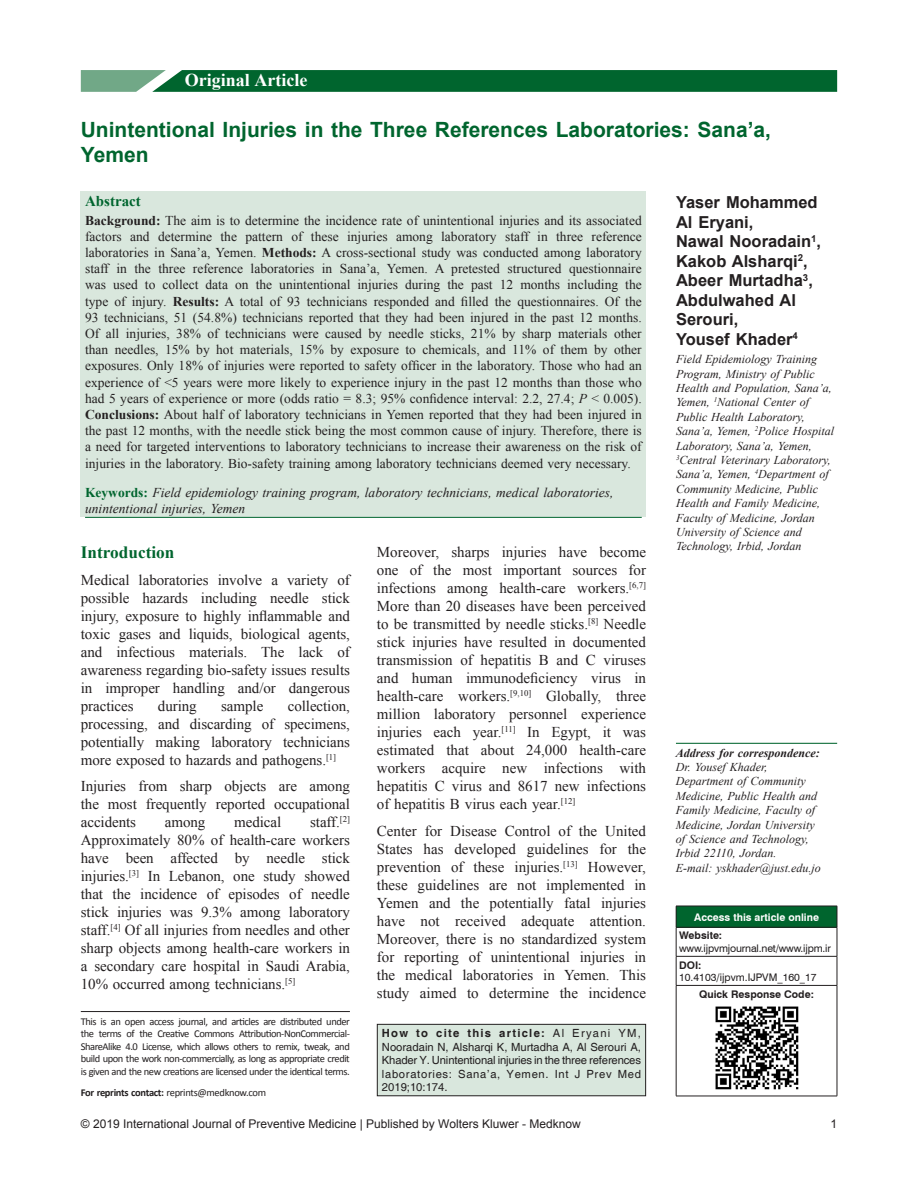
<style>
.page{position:relative;width:918px;height:1188px;background:#fff}
.page>*{position:absolute;margin:0;border:0;box-sizing:border-box;transform-origin:0 0}
.AT{font:700 21px/25.2px "Arial";color:#00652e}
.AH{font:700 18px "Times New Roman";color:#fff}
.t1{font:700 17.25px "Times New Roman";color:#00652e}
.AU{font:700 16.5px/19.5px "Arial";color:#231f20}
.TX{font:15px/18px "Times New Roman";letter-spacing:-.005em;color:#231f20;text-align:justify}
.ABSH{font:700 15px "Times New Roman";color:#00652e}
.ABS{font:13.5px/16.2px "Times New Roman";color:#231f20;text-align:justify}
.KWD{font:italic 13.5px/16.2px "Times New Roman";color:#231f20}
.AFF{font:italic 12px/14.4px "Times New Roman";color:#231f20}
.ADD{font:italic 12px/14.4px "Times New Roman";color:#231f20}
.t2{font:12px "Arial";color:#231f20}
.HTC{font:11.25px/13.5px "Helvetica";letter-spacing:.06em;color:#231f20;text-align:justify}
.TX-2{font:10.5px/12.6px "Calibri";letter-spacing:-.045em;color:#231f20;text-align:justify}
.Website{font:10.5px/12.6px "Swiss 721 BT";letter-spacing:-.015em;color:#231f20}
.DOI{font:10.5px/12.6px "Swiss 721 BT";color:#231f20}
.ATAO{font:700 10.5px "Swiss 721 BT";color:#fff}
.QRC{font:700 10.5px "Swiss 721 BT";color:#231f20}
.s1{font-weight:700}
.s2{font-style:italic}
.s3{font-weight:700;font-style:normal;color:#00652e}
</style>
<div class="page">
<hr style="left:676px;top:743px;width:161px;height:1px;background:#00652e">
<div style="left:676px;top:906px;width:161px;height:21px;background:#00652e"></div>
<hr style="left:676px;top:927px;width:161px;height:1px;background:#231f20">
<hr style="left:676px;top:956px;width:161px;height:1px;background:#231f20">
<hr style="left:676px;top:985px;width:161px;height:1px;background:#231f20">
<hr style="left:676px;top:906px;width:161px;height:1px;background:#231f20">
<svg style="left:676px;top:906px;width:1px;height:79px"></svg>
<svg style="left:837px;top:906px;width:1px;height:79px"></svg>
<hr style="left:676px;top:986px;width:1px;height:110px;background:#231f20">
<hr style="left:837px;top:986px;width:1px;height:110px;background:#231f20">
<hr style="left:676px;top:1096px;width:161px;height:1px;background:#231f20">
<img style="left:715px;top:1006px;width:84px;height:84px">
<div style="left:81px;top:192px;width:565px;height:325px;background:#d9e7dd"></div>
<hr style="left:85px;top:517px;width:557px;height:1px;background:#00652e">
<svg style="left:81px;top:70px;width:756px;height:22px;background:#126f3c"></svg>
<div style="left:377px;top:1024px;width:269px;height:72px;background:#d9e7dd"></div>
<div style="left:377px;top:1024px;width:269px;height:72px;border:1px solid #231f20"></div>
<hr style="left:81px;top:1011px;width:269px;height:1px;background:#231f20">
<p class="AH" style="left:185px;top:67px;width:124px">Original Article</p>
<p class="AT" style="left:81px;top:117px;width:692px">Unintentional Injuries in the Three References Laboratories: Sana’a,<br>Yemen</p>
<p class="ABSH" style="left:85px;top:190px;width:57px">Abstract</p>
<p class="ABS" style="left:85px;top:212px;width:558px"><span class="s1">Background:</span> The aim is to determine the incidence rate of unintentional injuries and its associated factors and determine the pattern of these injuries among laboratory staff in three reference laboratories in Sana’a, Yemen. <span class="s1">Methods:</span> A cross‑sectional study was conducted among laboratory staff in the three reference laboratories in Sana’a, Yemen. A pretested structured questionnaire was used to collect data on the unintentional injuries during the past 12 months including the type of injury. <span class="s1">Results:</span> A total of 93 technicians responded and filled the questionnaires. Of the 93 technicians, 51 (54.8%) technicians reported that they had been injured in the past 12 months.<br>Of all injuries, 38% of technicians were caused by needle sticks, 21% by sharp materials other than needles, 15% by hot materials, 15% by exposure to chemicals, and 11% of them by other exposures. Only 18% of injuries were reported to safety officer in the laboratory. Those who had an experience of &lt;5 years were more likely to experience injury in the past 12 months than those who had 5 years of experience or more (odds ratio = 8.3; 95% confidence interval: 2.2, 27.4; <span class="s2">P</span> &lt; 0.005).<br><span class="s1">Conclusions:</span> About half of laboratory technicians in Yemen reported that they had been injured in the past 12 months, with the needle stick being the most common cause of injury. Therefore, there is a need for targeted interventions to laboratory technicians to increase their awareness on the risk of injuries in the laboratory. Bio‑safety training among laboratory technicians deemed very necessary.</p>
<p class="KWD" style="left:85px;top:484px;width:530px"><span class="s3">Keywords:</span> Field epidemiology training program, laboratory technicians, medical laboratories, unintentional injuries, Yemen</p>
<h1 class="t1" style="left:81px;top:540px;width:95px">Introduction</h1>
<p class="TX" style="left:81px;top:570px;width:271px">Medical laboratories involve a variety of possible hazards including needle stick injury, exposure to highly inflammable and toxic gases and liquids, biological agents, and infectious materials. The lack of awareness regarding bio‑safety issues results in improper handling and/or dangerous practices</p>
<p class="TX" style="left:81px;top:696px;width:271px;text-indent:207px">collection, processing, and discarding of specimens, potentially making laboratory technicians more exposed to hazards and pathogens.<sup>[1]</sup></p>
<p class="TX" style="left:81px;top:777px;width:271px">Injuries from sharp objects are among the most frequently reported occupational accidents</p>
<p class="TX" style="left:158px;top:696px;width:40px">during</p>
<p class="TX" style="left:221px;top:696px;width:44px">sample</p>
<p class="TX" style="left:81px;top:813px;width:271px;text-indent:229px">staff.<sup>[2] </sup>Approximately 80% of health‑care workers have been affected by needle stick injuries.<sup>[3]</sup> In Lebanon, one study showed that the incidence of episodes of needle stick injuries was 9.3% among laboratory staff.<sup>[4]</sup> Of all injuries from needles and other sharp objects among health‑care workers in a secondary care hospital in Saudi Arabia, 10% occurred among technicians.<sup>[5]</sup></p>
<p class="TX" style="left:165px;top:813px;width:42px">among</p>
<p class="TX" style="left:234px;top:813px;width:49px">medical</p>
<p class="TX-2" style="left:81px;top:1015px;width:271px">This is an open access journal, and articles are distributed under the terms of the Creative Commons Attribution-NonCommercial-ShareAlike 4.0 License, which allows others to remix, tweak, and build upon the work non-commercially, as long as appropriate credit is given and the new creations are licensed under the identical terms.</p>
<p class="TX-2" style="left:81px;top:1086px;width:187px"><span class="s1">For reprints contact:</span> reprints@medknow.com</p>
<p class="TX" style="left:377px;top:543px;width:271px">Moreover, sharps injuries have become one of the most important sources for infections among health‑care workers.<sup>[6,7] </sup>More than 20 diseases have been perceived to be transmitted by needle sticks.<sup>[8]</sup> Needle stick injuries have resulted in documented transmission of hepatitis B and C viruses and human immunodeficiency virus in health‑care workers.<sup>[9,10]</sup> Globally, three million laboratory personnel experience injuries each year.<sup>[11]</sup> In Egypt, it was estimated that about 24,000 health‑care workers acquire new infections with hepatitis C virus and 8617 new infections of hepatitis B virus each year.<sup>[12]</sup></p>
<p class="TX" style="left:377px;top:821px;width:271px">Center for Disease Control of the United States has developed guidelines for the prevention of these injuries.<sup>[13]</sup> However, these guidelines are not implemented in Yemen and the potentially fatal injuries have not received adequate attention.<br>Moreover, there is no standardized system for reporting of unintentional injuries in the medical laboratories in Yemen. This study aimed to determine the incidence</p>
<p class="HTC" style="left:382px;top:1027px;width:261px"><span class="s1">How to cite this article:</span> Al Eryani YM, Nooradain N, Alsharqi K, Murtadha A, Al Serouri A, Khader Y. Unintentional injuries in the three references laboratories: Sana’a, Yemen. Int J Prev Med 2019;10:174.</p>
<p class="AU" style="left:676px;top:193px;width:147px">Yaser Mohammed<br>Al Eryani,<br>Nawal Nooradain<sup>1</sup>,<br>Kakob Alsharqi<sup>2</sup>,<br>Abeer Murtadha<sup>3</sup>,<br>Abdulwahed Al<br>Serouri,<br>Yousef Khader<sup>4</sup></p>
<p class="AFF" style="left:676px;top:352px;width:160px">Field Epidemiology Training<br>Program, Ministry of Public<br>Health and Population, Sana’a,<br>Yemen, <sup>1</sup>National Center of<br>Public Health Laboratory,<br>Sana’a, Yemen, <sup>2</sup>Police Hospital<br>Laboratory, Sana’a, Yemen,<br><sup>3</sup>Central Veterinary Laboratory,<br>Sana’a, Yemen, <sup>4</sup>Department of<br>Community Medicine, Public<br>Health and Family Medicine,<br>Faculty of Medicine, Jordan<br>University of Science and<br>Technology, Irbid, Jordan</p>
<p class="ADD" style="left:676px;top:745px;width:146px"><span class="s1">Address for correspondence:<br></span>Dr. Yousef Khader,<br>Department of Community<br>Medicine, Public Health and<br>Family Medicine, Faculty of<br>Medicine, Jordan University of Science and Technology,<br>Irbid 22110, Jordan.<br>E‑mail: yskhader@just.edu.jo</p>
<p class="ATAO" style="left:694px;top:911px;width:126px">Access this article online</p>
<p class="Website" style="left:679px;top:929px;width:153px"><span class="s1">Website: </span>www.ijpvmjournal.net/www.ijpm.ir</p>
<p class="DOI" style="left:679px;top:958px;width:139px"><span class="s1">DOI:<br></span>10.4103/ijpvm.IJPVM_160_17</p>
<p class="QRC" style="left:699px;top:988px;width:116px">Quick Response Code:</p>
<p class="t2" style="left:81px;top:1116px;width:501px">© 2019 International Journal of Preventive Medicine | Published by Wolters Kluwer - Medknow</p>
<p class="t2" style="left:830px;top:1116px;width:8px">1</p>
</div>
